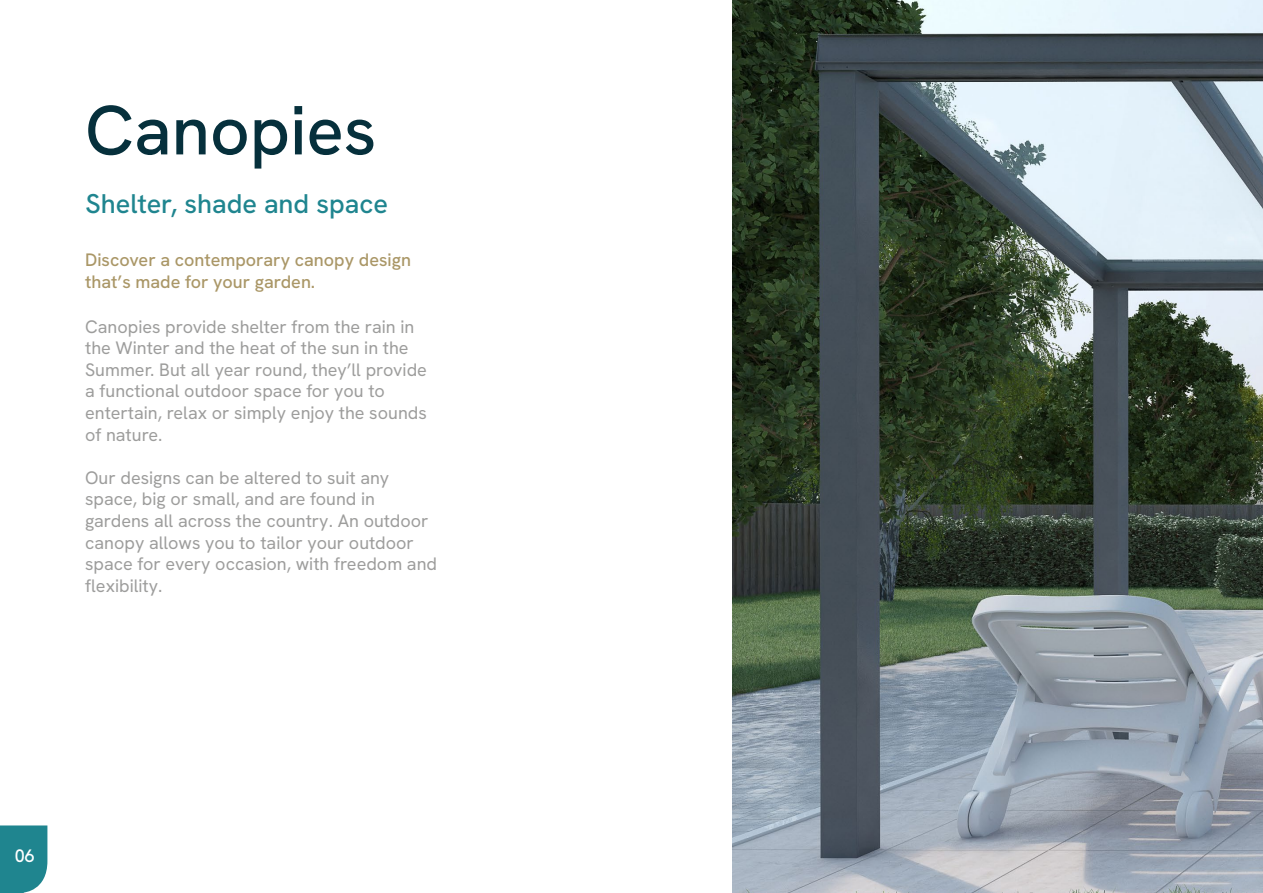
<style>
.page{position:relative;width:1263px;height:893px;background:#fff}
.page>*{position:absolute;margin:0;border:0;box-sizing:border-box;transform-origin:0 0}
.t1{font:69.3px "Hanken Grotesk";color:#06303c}
.t2{font:27px "Hanken Grotesk";color:#1f858f}
.t3{font:18px/21.6px "Hanken Grotesk";color:#9d9d9c}
.t4{font:18px/21.6px "Hanken Grotesk";color:#aa9767}
.t5{font:18px "Hanken Grotesk";color:#fff}
</style>
<div class="page">
<img style="left:732px;top:0;width:531px;height:893px">
<svg style="left:0;top:825px;width:47px;height:68px;background:#2b8c95"></svg>
<h1 class="t1" style="left:85px;top:86px;width:293px">Canopies</h1>
<h2 class="t2" style="left:86px;top:186px;width:304px">Shelter, shade and space</h2>
<p class="t4" style="left:85px;top:249px;width:327px">Discover a contemporary canopy design that’s made for your garden.</p>
<p class="t3" style="left:85px;top:315px;width:343px">Canopies provide shelter from the rain in the Winter and the heat of the sun in the Summer. But all year round, they’ll provide a functional outdoor space for you to entertain, relax or simply enjoy the sounds of nature.</p>
<p class="t3" style="left:85px;top:466px;width:353px">Our designs can be altered to suit any space, big or small, and are found in gardens all across the country. An outdoor canopy allows you to tailor your outdoor space for every occasion, with freedom and flexibility.</p>
<p class="t5" style="left:15px;top:844px;width:22px">06</p>
</div>
